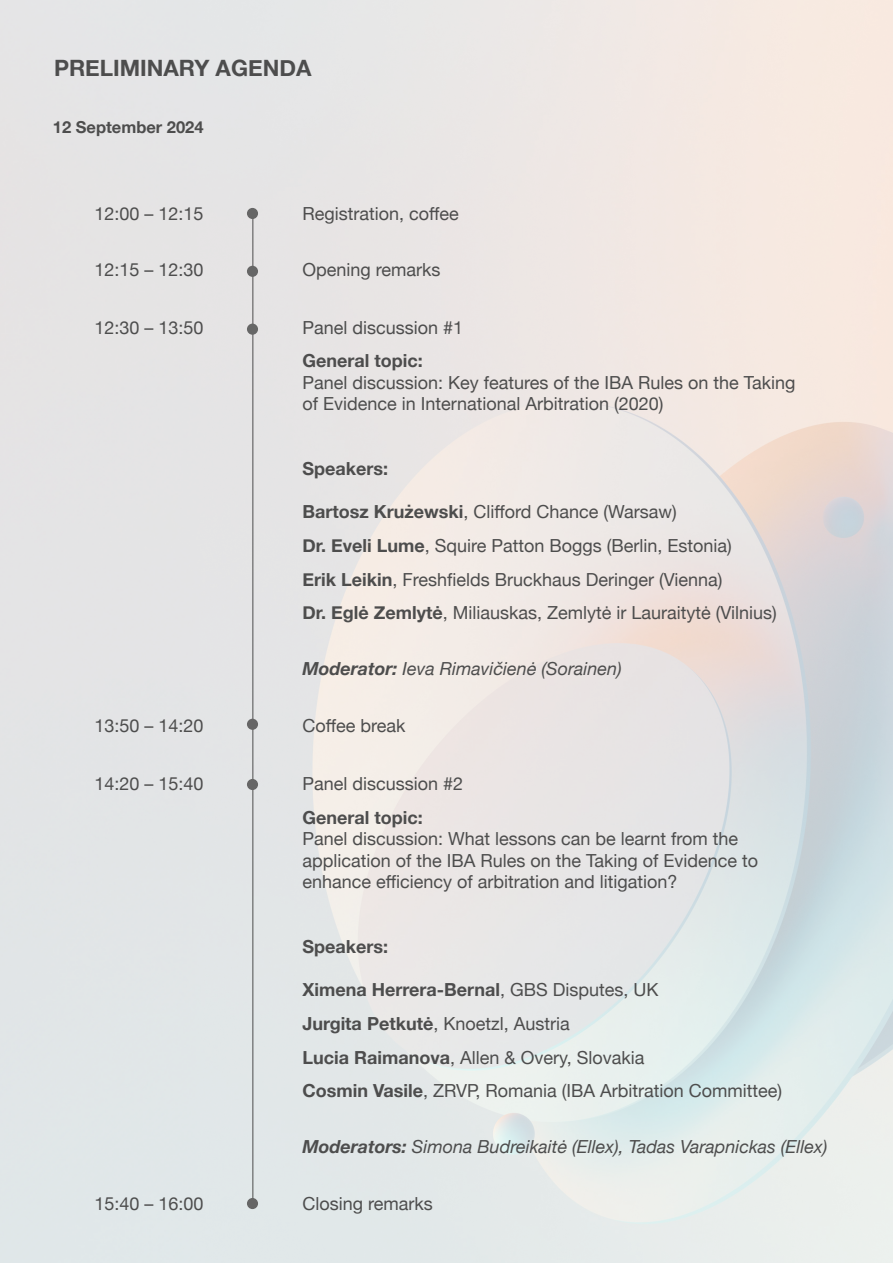
<style>
.page{position:relative;width:893px;height:1263px;background:#fff}
.page>*{position:absolute;margin:0;border:0;box-sizing:border-box;transform-origin:0 0}
.t1{font:700 22.5px "Helvetica Neue";color:#4d4d4d}
.t2{font:18px/33.6px "Helvetica Neue";color:#4d4d4d}
.t3{font:italic 18px "Helvetica Neue";color:#4d4d4d}
.t4{font:700 18px "Helvetica Neue";color:#4d4d4d}
.t5{font:700 16.5px "Helvetica Neue";color:#4d4d4d}
.s1{font-weight:700}
</style>
<div class="page">
<hr style="left:252px;top:213px;width:1px;height:995px;background:#4d4d4d">
<div style="left:247px;top:208px;width:11px;height:11px;background:#666;border-radius:50%"></div>
<div style="left:247px;top:266px;width:11px;height:11px;background:#666;border-radius:50%"></div>
<div style="left:247px;top:324px;width:11px;height:11px;background:#666;border-radius:50%"></div>
<div style="left:247px;top:719px;width:11px;height:11px;background:#666;border-radius:50%"></div>
<div style="left:247px;top:779px;width:11px;height:11px;background:#666;border-radius:50%"></div>
<div style="left:247px;top:1198px;width:11px;height:11px;background:#666;border-radius:50%"></div>
<p class="t1" style="left:54px;top:50px;width:259px">PRELIMINARY AGENDA</p>
<p class="t5" style="left:53px;top:115px;width:152px">12 September 2024</p>
<p class="t2" style="left:94px;top:198px;width:111px">12:00 – 12:15</p>
<p class="t2" style="left:302px;top:198px;width:158px">Registration, coffee</p>
<p class="t2" style="left:94px;top:254px;width:111px">12:15 – 12:30</p>
<p class="t2" style="left:302px;top:254px;width:140px">Opening remarks</p>
<p class="t2" style="left:94px;top:311px;width:111px">12:30 – 13:50</p>
<p class="t2" style="left:302px;top:311px;width:162px">Panel discussion #1</p>
<p class="t4" style="left:302px;top:347px;width:122px">General topic:</p>
<p class="t2" style="left:302px;top:373px;width:495px;line-height:21.6px">Panel discussion: Key features of the IBA Rules on the Taking of Evidence in International Arbitration (2020)</p>
<p class="t4" style="left:302px;top:455px;width:87px">Speakers:</p>
<p class="t2" style="left:302px;top:496px;width:476px"><span class="s1">Bartosz Krużewski</span>, Clifford Chance (Warsaw)<br><span class="s1">Dr. Eveli Lume</span>, Squire Patton Boggs (Berlin, Estonia)<br><span class="s1">Erik Leikin</span>, Freshfields Bruckhaus Deringer (Vienna)<br><span class="s1">Dr. Eglė Zemlytė</span>, Miliauskas, Zemlytė ir Lauraitytė (Vilnius)</p>
<p class="t3" style="left:302px;top:655px;width:321px"><span class="s1">Moderator:</span> Ieva Rimavičienė (Sorainen)</p>
<p class="t2" style="left:94px;top:710px;width:111px">13:50 – 14:20</p>
<p class="t2" style="left:302px;top:710px;width:105px">Coffee break</p>
<p class="t2" style="left:94px;top:768px;width:111px">14:20 – 15:40</p>
<p class="t2" style="left:302px;top:768px;width:162px">Panel discussion #2</p>
<p class="t4" style="left:302px;top:803px;width:122px">General topic:</p>
<p class="t2" style="left:302px;top:829px;width:457px;line-height:21.6px">Panel discussion: What lessons can be learnt from the application of the IBA Rules on the Taking of Evidence to enhance efficiency of arbitration and litigation?</p>
<p class="t4" style="left:302px;top:933px;width:87px">Speakers:</p>
<p class="t2" style="left:302px;top:974px;width:481px"><span class="s1">Ximena Herrera-Bernal</span>, GBS Disputes, UK<br><span class="s1">Jurgita Petkutė</span>, Knoetzl, Austria<br><span class="s1">Lucia Raimanova</span>, Allen &amp; Overy, Slovakia<br><span class="s1">Cosmin Vasile</span>, ZRVP, Romania (IBA Arbitration Committee)</p>
<p class="t3" style="left:302px;top:1133px;width:527px"><span class="s1">Moderators:</span> Simona Budreikaitė (Ellex), Tadas Varapnickas (Ellex)</p>
<p class="t2" style="left:94px;top:1188px;width:111px">15:40 – 16:00</p>
<p class="t2" style="left:302px;top:1187px;width:132px">Closing remarks</p>
</div>
